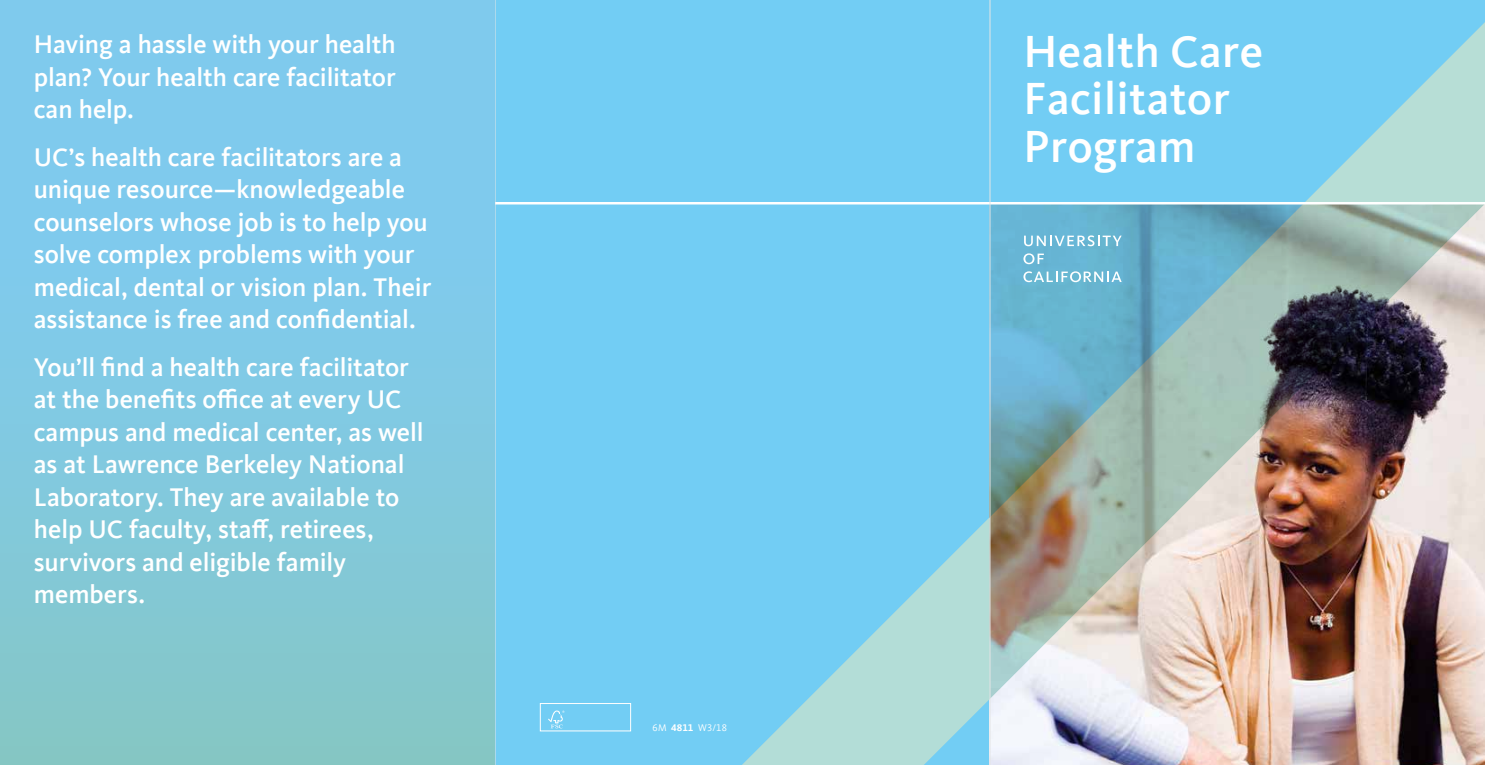
<style>
.page{position:relative;width:1485px;height:765px;background:#fff}
.page>*{position:absolute;margin:0;border:0;box-sizing:border-box;transform-origin:0 0}
.t1{font:500 46.25px/47.5px "Kievit Offc Pro";letter-spacing:.01em;color:#fff}
.t2{font:500 26.25px/32.5px "Kievit Offc Pro";color:#fff}
.t3{font:10px "Kievit Offc Pro";color:#fff}
.s1{font-weight:700}
</style>
<div class="page">
<img style="left:496px;top:0;width:989px;height:765px">
<hr style="left:484px;top:202px;width:1001px;height:3px;background:#fff">
<svg style="left:1024px;top:235px;width:98px;height:11px"></svg>
<svg style="left:1023px;top:253px;width:21px;height:11px"></svg>
<svg style="left:1023px;top:271px;width:99px;height:11px"></svg>
<svg style="left:742px;top:517px;width:248px;height:248px;background:#90d4e6"></svg>
<hr style="left:495px;top:0;width:1px;height:765px;background:#e4e5e6">
<hr style="left:990px;top:0;width:1px;height:765px;background:#e4e5e6">
<div style="left:540px;top:703px;width:91px;height:28px;border:1px solid #fff"></div>
<svg style="left:548px;top:711px;width:16px;height:17px"></svg>
<div style="left:0;top:0;width:495px;height:765px;background:linear-gradient(to bottom,#7ecbf6,#85c7ca)"></div>
<p class="t2" style="left:34px;top:28px;width:364px;text-align:justify">Having a hassle with your health plan? Your health care facilitator can help.</p>
<p class="t2" style="left:34px;top:141px;width:399px">UC’s health care facilitators are a unique resource—knowledgeable counselors whose job is to help you solve complex problems with your medical, dental or vision plan. Their assistance is free and confidential.</p>
<p class="t2" style="left:34px;top:351px;width:391px">You’ll find a health care facilitator at the benefits office at every UC campus and medical center, as well as at Lawrence Berkeley National<br>Laboratory. They are available to help UC faculty, staff, retirees, survivors and eligible family members.</p>
<p class="t3" style="left:653px;top:722px;width:76px">6M <span class="s1">4811</span> W3/18</p>
<h1 class="t1" style="left:1023px;top:27px;width:241px">Health Care<br>Facilitator<br>Program</h1>
</div>
